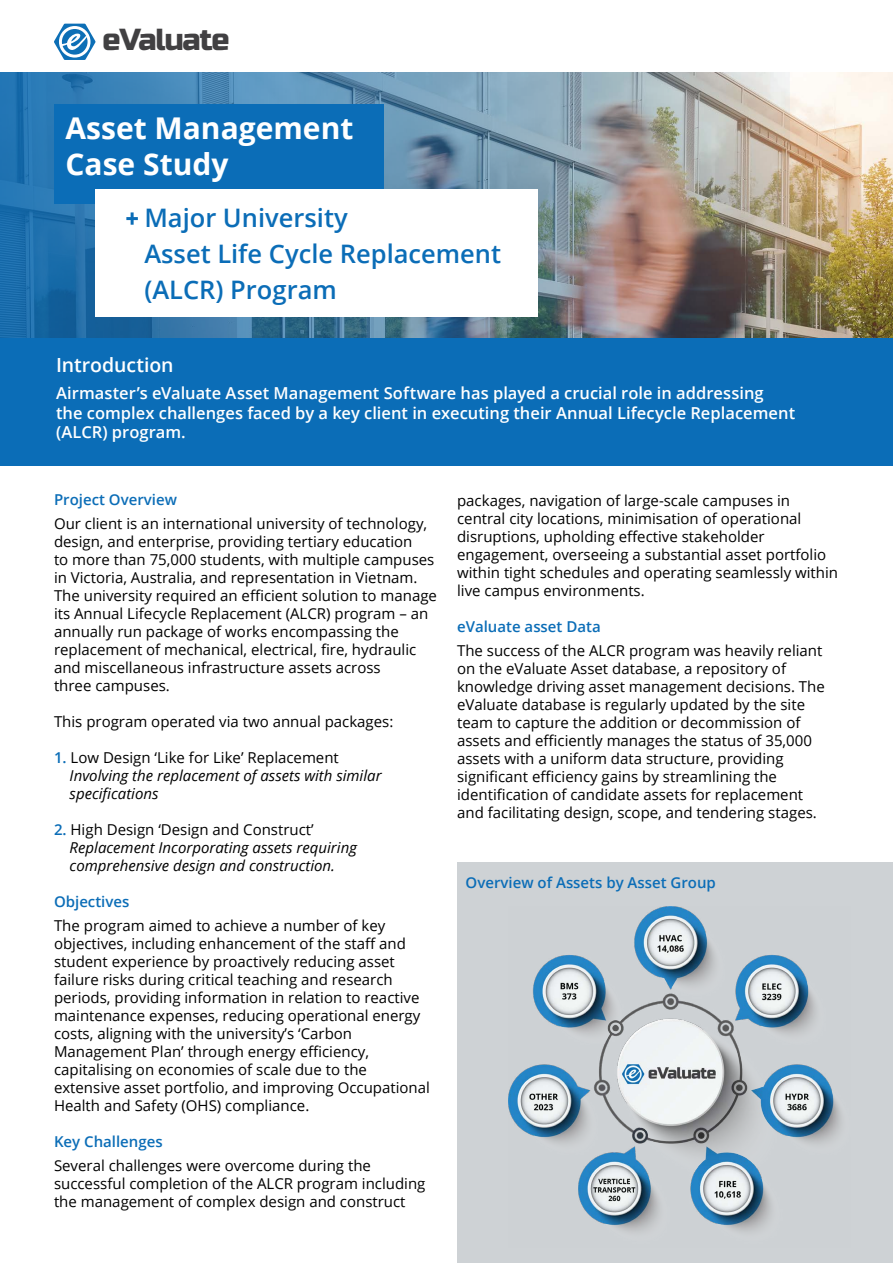
<style>
.page{position:relative;width:893px;height:1263px;background:#fff}
.page>*{position:absolute;margin:0;border:0;box-sizing:border-box;transform-origin:0 0}
.t1{font:30.45px "Russo One";letter-spacing:-.04em;color:#414042}
.t2{font:700 30px/36px "Open Sans";color:#fff}
.t3{font:600 25.5px/36px "Open Sans";color:#0b6db7}
.t4{font:600 19.5px "Open Sans";letter-spacing:-.005em;color:#fff}
.t5{font:600 16.5px/19.8px "Open Sans";color:#fff}
.t6{font:15px/18px "Open Sans";color:#000}
.t7{font:italic 15px/18px "Open Sans";color:#000}
.t8{font:600 15px "Open Sans";color:#0b6db7}
.s1{font-weight:600;font-style:normal;color:#0b6db7}
.s2{font-style:normal}
</style>
<div class="page">
<img style="left:790px;top:72px;width:103px;height:266px">
<div style="left:0;top:338px;width:893px;height:128px;background:#0b6db7"></div>
<img style="left:0;top:72px;width:790px;height:266px">
<div style="left:54px;top:104px;width:330px;height:99px;background:#0b6db7"></div>
<div style="left:96px;top:189px;width:442px;height:127px;background:#fff"></div>
<svg style="left:126px;top:212px;width:12px;height:13px"></svg>
<div style="left:457px;top:863px;width:436px;height:400px;background:#ced2d5"></div>
<img style="left:509px;top:907px;width:332px;height:324px">
<svg style="left:54px;top:24px;width:42px;height:36px"></svg>
<h1 class="t1" style="left:102px;top:22px;width:129px">eValuate</h1>
<h2 class="t2" style="left:65px;top:110px;width:289px">Asset Management<br>Case Study</h2>
<h3 class="t3" style="left:144px;top:199px;width:358px">Major University<br>Asset Life Cycle Replacement (ALCR) Program</h3>
<h3 class="t4" style="left:56px;top:351px;width:119px">Introduction</h3>
<p class="t5" style="left:56px;top:383px;width:740px">Airmaster’s eValuate Asset Management Software has played a crucial role in addressing<br>the complex challenges faced by a key client in executing their Annual Lifecycle Replacement (ALCR) program.</p>
<p class="t8" style="left:54px;top:489px;width:124px">Project Overview</p>
<p class="t6" style="left:54px;top:514px;width:384px">Our client is an international university of technology, design, and enterprise, providing tertiary education<br>to more than 75,000 students, with multiple campuses in Victoria, Australia, and representation in Vietnam.<br>The university required an efficient solution to manage its Annual Lifecycle Replacement (ALCR) program – an annually run package of works encompassing the replacement of mechanical, electrical, fire, hydraulic and miscellaneous infrastructure assets across<br>three campuses.</p>
<p class="t6" style="left:54px;top:712px;width:341px">This program operated via two annual packages:</p>
<p class="t7" style="left:70px;top:748px;width:314px;text-indent:-16px"><span class="s1">1.</span> <span class="s2">Low Design ‘Like for Like’ Replacement<br></span>Involving the replacement of assets with similar specifications</p>
<p class="t7" style="left:70px;top:820px;width:289px;text-indent:-16px"><span class="s1">2.</span> <span class="s2">High Design ‘Design and Construct’<br></span>Replacement Incorporating assets requiring comprehensive design and construction.</p>
<p class="t8" style="left:54px;top:891px;width:77px">Objectives</p>
<p class="t6" style="left:54px;top:916px;width:377px">The program aimed to achieve a number of key objectives, including enhancement of the staff and student experience by proactively reducing asset failure risks during critical teaching and research periods, providing information in relation to reactive maintenance expenses, reducing operational energy costs, aligning with the university’s ‘Carbon Management Plan’ through energy efficiency, capitalising on economies of scale due to the extensive asset portfolio, and improving Occupational Health and Safety (OHS) compliance.</p>
<p class="t8" style="left:54px;top:1131px;width:110px">Key Challenges</p>
<p class="t6" style="left:54px;top:1156px;width:373px">Several challenges were overcome during the successful completion of the ALCR program including the management of complex design and construct</p>
<p class="t6" style="left:457px;top:491px;width:382px">packages, navigation of large-scale campuses in central city locations, minimisation of operational disruptions, upholding effective stakeholder engagement, overseeing a substantial asset portfolio within tight schedules and operating seamlessly within live campus environments.</p>
<p class="t8" style="left:457px;top:616px;width:145px">eValuate asset Data</p>
<p class="t6" style="left:457px;top:641px;width:369px">The success of the ALCR program was heavily reliant on the eValuate Asset database, a repository of knowledge driving asset management decisions. The eValuate database is regularly updated by the site team to capture the addition or decommission of assets and efficiently manages the status of 35,000 assets with a uniform data structure, providing significant efficiency gains by streamlining the identification of candidate assets for replacement and facilitating design, scope, and tendering stages.</p>
<p class="t8" style="left:466px;top:872px;width:252px">Overview of Assets by Asset Group</p>
</div>
